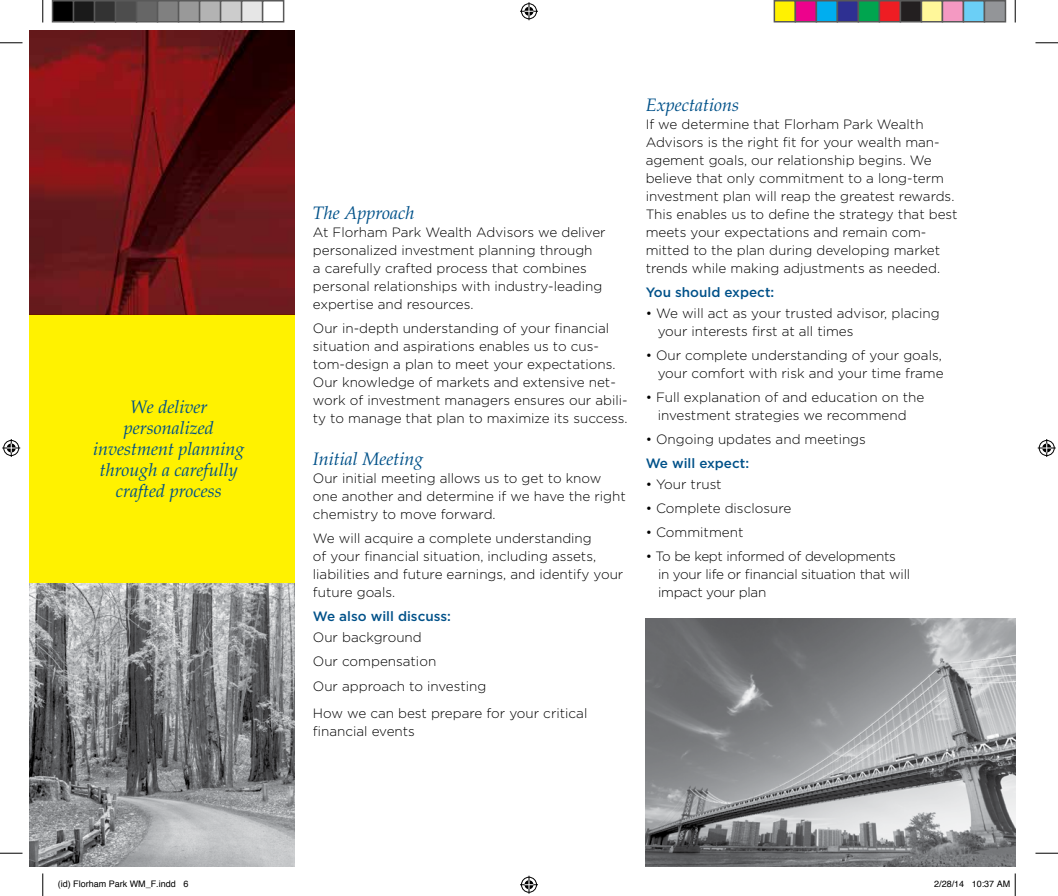
<style>
.page{position:relative;width:1058px;height:896px;background:#fff}
.page>*{position:absolute;margin:0;border:0;box-sizing:border-box;transform-origin:0 0}
.t1{font:18px/21px "Palatino Italic Os F";color:#005189;text-align:center}
.t2{font:300 13.5px/18px "Gotham";color:#000}
.t3{font:300 13.5px/18px "Gotham";letter-spacing:-.02em;color:#000}
.t4{font:500 13.5px "Gotham";color:#005189}
.t5{font:9px "Helvetica";color:#000}
</style>
<div class="page">
<img style="left:29px;top:31px;width:266px;height:283px">
<div style="left:29px;top:314px;width:266px;height:269px;background:#fff200"></div>
<img style="left:645px;top:618px;width:370px;height:248px">
<img style="left:29px;top:583px;width:266px;height:283px">
<svg style="left:0;top:42px;width:22px;height:1px"></svg>
<svg style="left:1035px;top:42px;width:23px;height:1px"></svg>
<svg style="left:0;top:852px;width:22px;height:1px"></svg>
<svg style="left:1035px;top:852px;width:23px;height:1px"></svg>
<svg style="left:42px;top:0;width:1px;height:22px"></svg>
<svg style="left:42px;top:873px;width:1px;height:23px"></svg>
<svg style="left:1014px;top:0;width:1px;height:22px"></svg>
<svg style="left:520px;top:2px;width:18px;height:18px"></svg>
<svg style="left:520px;top:875px;width:18px;height:18px"></svg>
<svg style="left:2px;top:439px;width:18px;height:18px"></svg>
<svg style="left:1037px;top:439px;width:18px;height:18px"></svg>
<div style="left:52px;top:1px;width:21px;height:21px;background:#000"></div>
<div style="left:52px;top:0;width:22px;height:22px;border:2px solid #595959"></div>
<div style="left:74px;top:1px;width:20px;height:21px;background:#1a1a1a"></div>
<div style="left:73px;top:0;width:22px;height:22px;border:2px solid #595959"></div>
<div style="left:94px;top:1px;width:22px;height:21px;background:#333"></div>
<div style="left:94px;top:0;width:22px;height:22px;border:2px solid #595959"></div>
<div style="left:116px;top:1px;width:20px;height:21px;background:#4d4d4d"></div>
<div style="left:115px;top:0;width:22px;height:22px;border:2px solid #595959"></div>
<div style="left:136px;top:1px;width:22px;height:21px;background:#666"></div>
<div style="left:136px;top:0;width:22px;height:22px;border:2px solid #595959"></div>
<div style="left:158px;top:1px;width:20px;height:21px;background:#808080"></div>
<div style="left:157px;top:0;width:22px;height:22px;border:2px solid #595959"></div>
<div style="left:178px;top:1px;width:22px;height:21px;background:#999"></div>
<div style="left:178px;top:0;width:22px;height:22px;border:2px solid #595959"></div>
<div style="left:200px;top:1px;width:20px;height:21px;background:#b3b3b3"></div>
<div style="left:199px;top:0;width:22px;height:22px;border:2px solid #595959"></div>
<div style="left:220px;top:1px;width:22px;height:21px;background:#ccc"></div>
<div style="left:220px;top:0;width:22px;height:22px;border:2px solid #595959"></div>
<div style="left:242px;top:1px;width:20px;height:21px;background:#e6e6e6"></div>
<div style="left:241px;top:0;width:22px;height:22px;border:2px solid #595959"></div>
<div style="left:262px;top:0;width:22px;height:22px;border:2px solid #595959"></div>
<div style="left:774px;top:1px;width:21px;height:21px;background:#fff101"></div>
<div style="left:773px;top:0;width:23px;height:22px;border:2px solid #595959"></div>
<div style="left:795px;top:1px;width:21px;height:21px;background:#ed028c"></div>
<div style="left:794px;top:0;width:23px;height:22px;border:2px solid #595959"></div>
<div style="left:816px;top:1px;width:21px;height:21px;background:#00aeef"></div>
<div style="left:815px;top:0;width:23px;height:22px;border:2px solid #595959"></div>
<div style="left:837px;top:1px;width:21px;height:21px;background:#2e3092"></div>
<div style="left:836px;top:0;width:23px;height:22px;border:2px solid #595959"></div>
<div style="left:858px;top:1px;width:21px;height:21px;background:#00a54f"></div>
<div style="left:857px;top:0;width:23px;height:22px;border:2px solid #595959"></div>
<div style="left:879px;top:1px;width:21px;height:21px;background:#ee1d23"></div>
<div style="left:878px;top:0;width:23px;height:22px;border:2px solid #595959"></div>
<div style="left:900px;top:1px;width:21px;height:21px;background:#231f20"></div>
<div style="left:899px;top:0;width:23px;height:22px;border:2px solid #595959"></div>
<div style="left:921px;top:1px;width:21px;height:21px;background:#fff79a"></div>
<div style="left:920px;top:0;width:23px;height:22px;border:2px solid #595959"></div>
<div style="left:942px;top:1px;width:21px;height:21px;background:#f499c2"></div>
<div style="left:941px;top:0;width:23px;height:22px;border:2px solid #595959"></div>
<div style="left:963px;top:1px;width:21px;height:21px;background:#6bcff6"></div>
<div style="left:962px;top:0;width:23px;height:22px;border:2px solid #595959"></div>
<div style="left:984px;top:1px;width:21px;height:21px;background:#939598"></div>
<div style="left:983px;top:0;width:23px;height:22px;border:2px solid #595959"></div>
<svg style="left:1014px;top:873px;width:1px;height:23px"></svg>
<h1 class="t1" style="left:93px;top:397px;width:153px">We deliver personalized investment planning through a carefully crafted process</h1>
<h1 class="t1" style="left:313px;top:202px;width:103px">The Approach</h1>
<p class="t2" style="left:313px;top:223px;width:294px">At Florham Park Wealth Advisors we deliver personalized investment planning through<br>a carefully crafted process that combines personal relationships with industry-leading expertise and resources.</p>
<p class="t2" style="left:313px;top:319px;width:316px">Our in-depth understanding of your financial situation and aspirations enables us to cus&shy;tom-design a plan to meet your expectations.<br>Our knowledge of markets and extensive net&shy;work of investment managers ensures our abili&shy;ty to manage that plan to maximize its success.</p>
<h1 class="t1" style="left:313px;top:449px;width:112px">Initial Meeting</h1>
<p class="t2" style="left:313px;top:469px;width:314px">Our initial meeting allows us to get to know one another and determine if we have the right chemistry to move forward.</p>
<p class="t2" style="left:313px;top:529px;width:312px">We will acquire a complete understanding<br>of your financial situation, including assets, liabilities and future earnings, and identify your future goals.</p>
<p class="t4" style="left:313px;top:609px;width:139px">We also will discuss:</p>
<p class="t2" style="left:313px;top:625px;width:175px;line-height:24px">Our background<br>Our compensation<br>Our approach to investing</p>
<p class="t2" style="left:313px;top:703px;width:276px">How we can best prepare for your critical financial events</p>
<h1 class="t1" style="left:645px;top:94px;width:95px">Expectations</h1>
<p class="t2" style="left:645px;top:115px;width:313px">If we determine that Florham Park Wealth Advisors is the right fit for your wealth man&shy;agement goals, our relationship begins. We believe that only commitment to a long-term investment plan will reap the greatest rewards.<br>This enables us to define the strategy that best meets your expectations and remain com&shy;mitted to the plan during developing market trends while making adjustments as needed.</p>
<p class="t4" style="left:645px;top:284px;width:130px">You should expect:</p>
<p class="t2" style="left:657px;top:304px;width:283px;text-indent:-12px">• We will act as your trusted advisor, placing your interests first at all times</p>
<p class="t2" style="left:645px;top:346px;width:299px;text-align:right">• Our complete understanding of your goals, your comfort with risk and your time frame</p>
<p class="t2" style="left:645px;top:388px;width:280px;text-align:center">• Full explanation of and education on the investment strategies we recommend</p>
<p class="t2" style="left:645px;top:430px;width:222px">• Ongoing updates and meetings</p>
<p class="t4" style="left:645px;top:455px;width:105px">We will expect:</p>
<p class="t2" style="left:645px;top:475px;width:77px">• Your trust</p>
<p class="t2" style="left:645px;top:499px;width:147px">• Complete disclosure</p>
<p class="t2" style="left:645px;top:523px;width:99px">• Commitment</p>
<p class="t3" style="left:658px;top:547px;width:253px;text-indent:-12px">• To be kept informed of developments in your life or financial situation that will impact your plan</p>
<p class="t5" style="left:58px;top:876px;width:132px">(id) Florham Park WM_F.indd 6</p>
<p class="t5" style="left:934px;top:876px;width:78px">2/28/14 10:37 AM</p>
</div>
